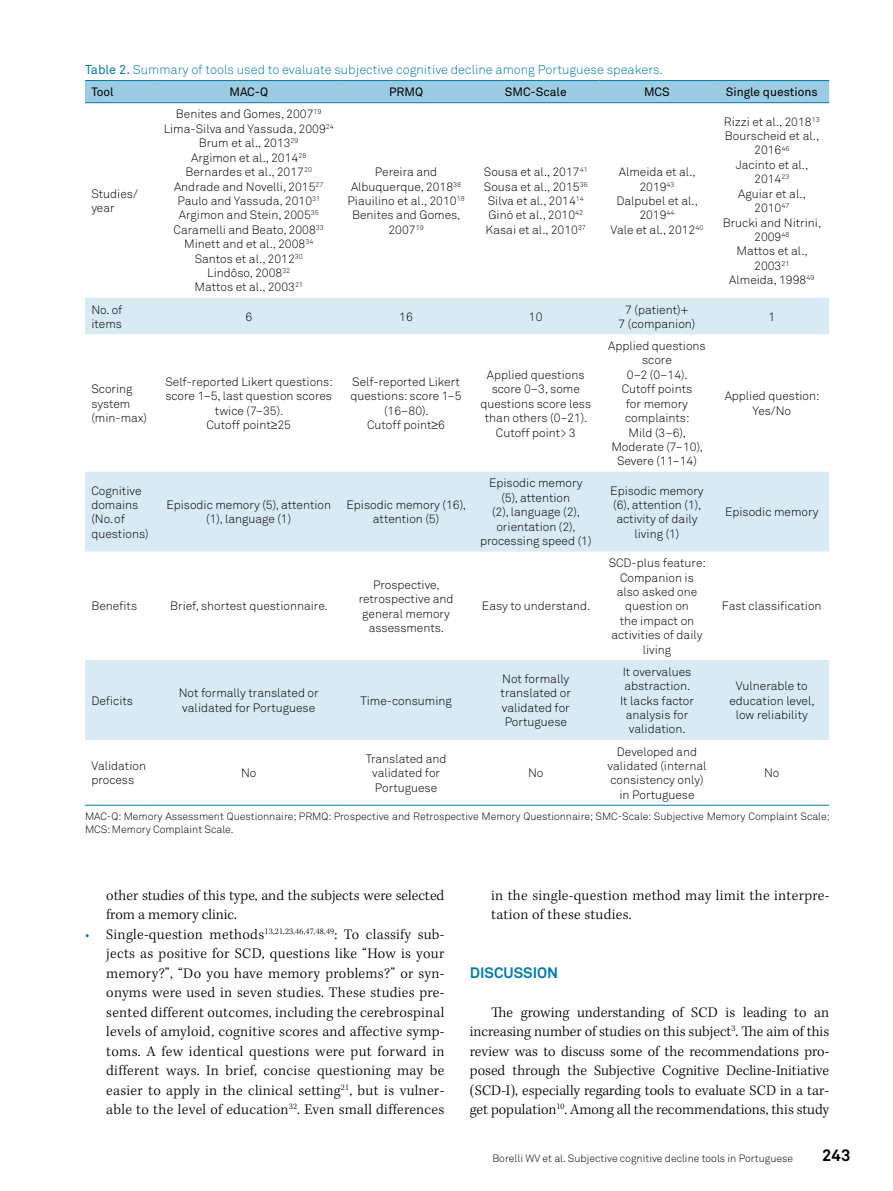
<style>
.page{position:relative;width:893px;height:1191px;background:#fff}
.page>*{position:absolute;margin:0;border:0;box-sizing:border-box;transform-origin:0 0}
.t1{font:700 16.5px "Akkurat Pro";color:#000}
.t2{font:300 15px/19.5px "Kepler Std";letter-spacing:.01em;color:#000}
.t3{font:700 15px "Akkurat Pro";color:#007dac}
.t4{font:12.75px "Akkurat Light Pro";color:#007dac}
.t5{font:12px/14.4px "Akkurat Light Pro";color:#000;text-align:center}
.t6{font:12px "Akkurat Pro";color:#000}
.t7{font:10.5px/12.6px "Akkurat Light Pro";color:#000}
.s1{font-family:"Akkurat Pro"}
.s2{color:#007dac}
</style>
<div class="page">
<div style="left:85px;top:81px;width:744px;height:21px;background:#9bcce3"></div>
<svg style="left:85px;top:298px;width:744px;height:442px"></svg>
<hr style="left:85px;top:80px;width:72px;height:1px;background:#007dac">
<hr style="left:157px;top:80px;width:183px;height:1px;background:#007dac">
<hr style="left:340px;top:80px;width:132px;height:1px;background:#007dac">
<hr style="left:472px;top:80px;width:128px;height:1px;background:#007dac">
<hr style="left:600px;top:80px;width:114px;height:1px;background:#007dac">
<hr style="left:714px;top:80px;width:115px;height:1px;background:#007dac">
<hr style="left:85px;top:102px;width:72px;height:1px;background:#007dac">
<hr style="left:157px;top:102px;width:183px;height:1px;background:#007dac">
<hr style="left:340px;top:102px;width:132px;height:1px;background:#007dac">
<hr style="left:472px;top:102px;width:128px;height:1px;background:#007dac">
<hr style="left:600px;top:102px;width:114px;height:1px;background:#007dac">
<hr style="left:714px;top:102px;width:115px;height:1px;background:#007dac">
<hr style="left:85px;top:805px;width:72px;height:1px;background:#007dac">
<hr style="left:157px;top:805px;width:183px;height:1px;background:#007dac">
<hr style="left:340px;top:805px;width:132px;height:1px;background:#007dac">
<hr style="left:472px;top:805px;width:128px;height:1px;background:#007dac">
<hr style="left:600px;top:805px;width:114px;height:1px;background:#007dac">
<hr style="left:714px;top:805px;width:115px;height:1px;background:#007dac">
<p class="t4" style="left:85px;top:62px;width:579px"><span class="s1">Table 2.</span> Summary of tools used to evaluate subjective cognitive decline among Portuguese speakers.</p>
<p class="t6" style="left:91px;top:85px;width:24px">Tool</p>
<p class="t6" style="left:229px;top:85px;width:40px">MAC-Q</p>
<p class="t6" style="left:389px;top:85px;width:36px">PRMQ</p>
<p class="t6" style="left:505px;top:85px;width:63px">SMC-Scale</p>
<p class="t6" style="left:644px;top:85px;width:27px">MCS</p>
<p class="t6" style="left:726px;top:85px;width:93px">Single questions</p>
<p class="t5" style="left:91px;top:186px;width:48px;text-align:left">Studies/ year</p>
<p class="t5" style="left:164px;top:107px;width:172px">Benites and Gomes, 2007<sup>19<br></sup>Lima-Silva and Yassuda, 2009<sup>24<br></sup>Brum et al., 2013<sup>29<br></sup>Argimon et al., 2014<sup>28<br></sup>Bernardes et al., 2017<sup>20<br></sup>Andrade and Novelli, 2015<sup>27<br></sup>Paulo and Yassuda, 2010<sup>31<br></sup>Argimon and Stein, 2005<sup>35<br></sup>Caramelli and Beato, 2008<sup>33<br></sup>Minett and et al., 2008<sup>34<br></sup>Santos et al., 2012<sup>30<br></sup>Lindôso, 2008<sup>32<br></sup>Mattos et al., 2003<sup>21</sup></p>
<p class="t5" style="left:347px;top:165px;width:119px">Pereira and<br>Albuquerque, 2018<sup>38<br></sup>Piauilino et al., 2010<sup>18<br></sup>Benites and Gomes,<br>2007<sup>19</sup></p>
<p class="t5" style="left:484px;top:165px;width:105px">Sousa et al., 2017<sup>41<br></sup>Sousa et al., 2015<sup>36<br></sup>Silva et al., 2014<sup>14<br></sup>Ginó et al., 2010<sup>42<br></sup>Kasai et al., 2010<sup>37</sup></p>
<p class="t5" style="left:610px;top:165px;width:94px">Almeida et al.,<br>2019<sup>43<br></sup>Dalpubel et al.,<br>2019<sup>44<br></sup>Vale et al., 2012<sup>40</sup></p>
<p class="t5" style="left:723px;top:114px;width:100px">Rizzi et al., 2018<sup>13<br></sup>Bourscheid et al.,<br>2016<sup>46<br></sup>Jacinto et al.,<br>2014<sup>23<br></sup>Aguiar et al.,<br>2010<sup>47<br></sup>Brucki and Nitrini,<br>2009<sup>48<br></sup>Mattos et al.,<br>2003<sup>21<br></sup>Almeida, 1998<sup>49</sup></p>
<p class="t5" style="left:91px;top:302px;width:33px;text-align:left">No. of items</p>
<p class="t5" style="left:245px;top:309px;width:8px">6</p>
<p class="t5" style="left:399px;top:309px;width:15px">16</p>
<p class="t5" style="left:529px;top:309px;width:15px">10</p>
<p class="t5" style="left:618px;top:302px;width:78px">7 (patient)+<br>7 (companion)</p>
<p class="t5" style="left:768px;top:309px;width:8px">1</p>
<p class="t5" style="left:91px;top:382px;width:57px;text-align:left">Scoring system (min-max)</p>
<p class="t5" style="left:165px;top:375px;width:169px">Self-reported Likert questions: score 1–5, last question scores twice (7–35).<br>Cutoff point≥25</p>
<p class="t5" style="left:350px;top:375px;width:113px">Self-reported Likert questions: score 1–5 (16–80).<br>Cutoff point≥6</p>
<p class="t5" style="left:480px;top:368px;width:112px">Applied questions score 0–3, some questions score less than others (0–21).<br>Cutoff point&gt; 3</p>
<p class="t5" style="left:608px;top:339px;width:99px">Applied questions score<br>0–2 (0–14).<br>Cutoff points<br>for memory complaints:<br>Mild (3–6),<br>Moderate (7–10),<br>Severe (11–14)</p>
<p class="t5" style="left:91px;top:483px;width:59px;text-align:left">Cognitive domains (No.of questions)</p>
<p class="t5" style="left:166px;top:498px;width:166px">Episodic memory (5), attention (1), language (1)</p>
<p class="t5" style="left:347px;top:498px;width:121px">Episodic memory (16), attention (5)</p>
<p class="t5" style="left:91px;top:599px;width:47px">Benefits</p>
<p class="t5" style="left:170px;top:599px;width:159px">Brief, shortest questionnaire.</p>
<p class="t5" style="left:359px;top:577px;width:96px">Prospective, retrospective and general memory assessments.</p>
<p class="t5" style="left:91px;top:693px;width:43px">Deficits</p>
<p class="t5" style="left:179px;top:686px;width:142px;text-align:left">Not formally translated or validated for Portuguese</p>
<p class="t5" style="left:360px;top:693px;width:93px">Time-consuming</p>
<p class="t5" style="left:480px;top:476px;width:113px">Episodic memory (5), attention<br>(2), language (2), orientation (2), processing speed (1)</p>
<p class="t5" style="left:610px;top:483px;width:95px">Episodic memory (6), attention (1), activity of daily living (1)</p>
<p class="t5" style="left:482px;top:599px;width:110px">Easy to understand.</p>
<p class="t5" style="left:609px;top:556px;width:99px">SCD-plus feature:<br>Companion is also asked one question on<br>the impact on activities of daily living</p>
<p class="t5" style="left:501px;top:672px;width:72px">Not formally translated or validated for<br>Portuguese</p>
<p class="t5" style="left:620px;top:664px;width:75px">It overvalues abstraction.<br>It lacks factor analysis for validation.</p>
<p class="t5" style="left:725px;top:389px;width:96px">Applied question:<br>Yes/No</p>
<p class="t5" style="left:725px;top:505px;width:95px">Episodic memory</p>
<p class="t5" style="left:722px;top:599px;width:101px">Fast classification</p>
<p class="t5" style="left:729px;top:679px;width:87px">Vulnerable to education level, low reliability</p>
<p class="t5" style="left:607px;top:744px;width:100px">Developed and validated (internal consistency only) in Portuguese</p>
<p class="t5" style="left:366px;top:751px;width:82px">Translated and validated for<br>Portuguese</p>
<p class="t5" style="left:91px;top:759px;width:56px;text-align:left">Validation process</p>
<p class="t5" style="left:241px;top:766px;width:17px">No</p>
<p class="t5" style="left:764px;top:766px;width:17px">No</p>
<p class="t7" style="left:85px;top:810px;width:746px">MAC-Q: Memory Assessment Questionnaire; PRMQ: Prospective and Retrospective Memory Questionnaire; SMC-Scale: Subjective Memory Complaint Scale;<br>MCS: Memory Complaint Scale.</p>
<p class="t5" style="left:528px;top:766px;width:17px">No</p>
<p class="t2" style="left:106px;top:886px;width:340px">other studies of this type, and the subjects were selected from a memory clinic.</p>
<p class="t2" style="left:106px;top:925px;width:340px;text-align:justify;text-indent:-21px"><span class="s2">•</span> Single-question methods<sup>13,21,23,46,47,48,49</sup>: To classify sub&shy;jects as positive for SCD, questions like “How is your memory?”, “Do you have memory problems?” or syn&shy;onyms were used in seven studies. These studies pre&shy;sented different outcomes, including the cerebrospinal levels of amyloid, cognitive scores and affective symp&shy;toms. A few identical questions were put forward in different ways. In brief, concise questioning may be easier to apply in the clinical setting<sup>21</sup>, but is vulner&shy;able to the level of education<sup>32</sup>. Even small differences</p>
<p class="t2" style="left:491px;top:886px;width:340px">in the single-question method may limit the interpre&shy;tation of these studies.</p>
<p class="t3" style="left:470px;top:963px;width:90px">DISCUSSION</p>
<p class="t2" style="left:470px;top:1003px;width:361px;text-align:justify;text-indent:21px">The growing understanding of SCD is leading to an increasing number of studies on this subject<sup>3</sup>. The aim of this review was to discuss some of the recommendations pro&shy;posed through the Subjective Cognitive Decline-Initiative (SCD-I), especially regarding tools to evaluate SCD in a tar&shy;get population<sup>10</sup>. Among all the recommendations, this study</p>
<p class="t7" style="left:492px;top:1151px;width:302px">Borelli WV et al. Subjective cognitive decline tools in Portuguese</p>
<h1 class="t1" style="left:822px;top:1145px;width:30px">243</h1>
</div>
